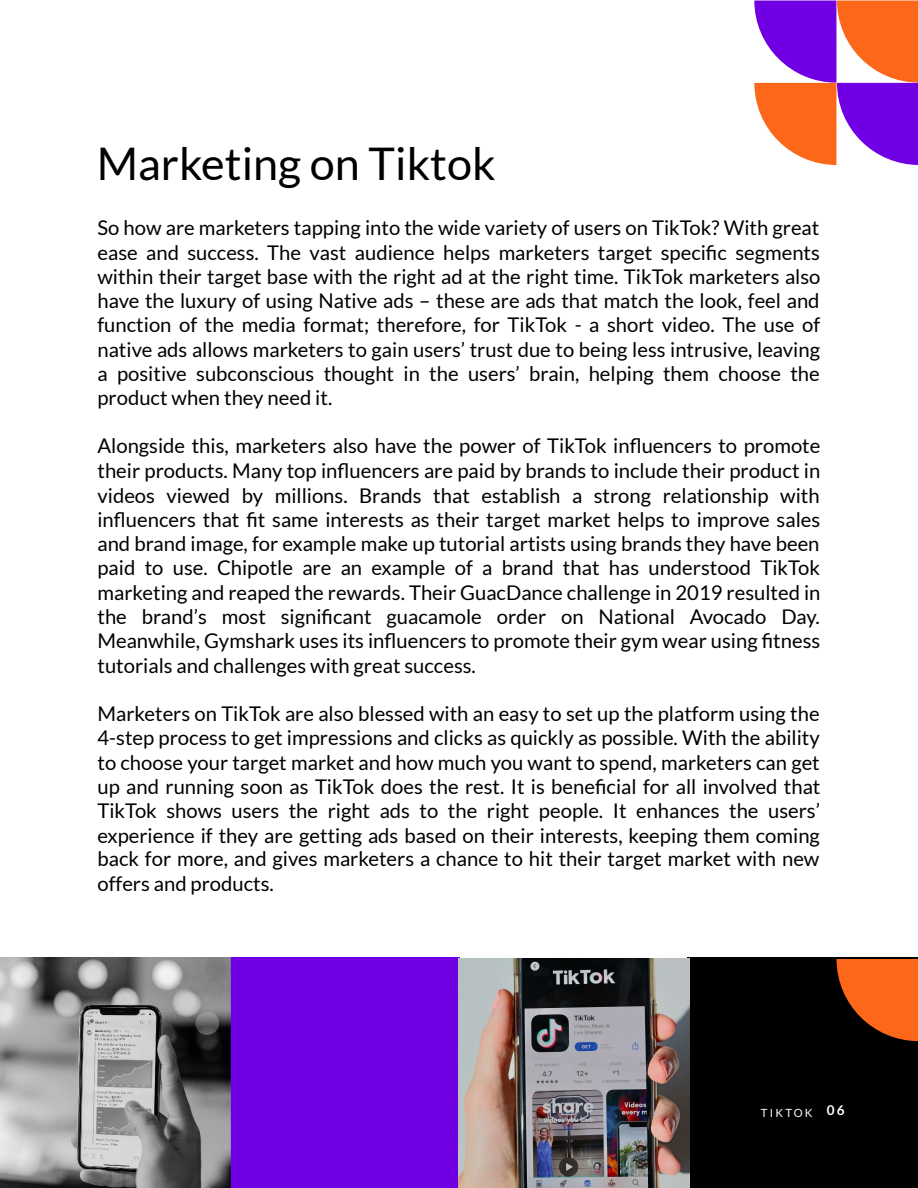
<style>
.page{position:relative;width:918px;height:1188px;background:#fff}
.page>*{position:absolute;margin:0;border:0;box-sizing:border-box;transform-origin:0 0}
.t1{font:45px "Lato";color:#000}
.t2{font:20.25px/24.3px "Lato";color:#000;text-align:justify}
.t3{font:11.25px "Lato";letter-spacing:.2em;color:#fff}
.s1{font-weight:700;font-size:13.5px}
</style>
<div class="page">
<div style="left:229px;top:957px;width:231px;height:231px;background:#7000e3"></div>
<div style="left:688px;top:957px;width:230px;height:231px;background:#000"></div>
<img style="left:0;top:957px;width:231px;height:231px">
<img style="left:459px;top:959px;width:230px;height:229px">
<svg style="left:837px;top:959px;width:81px;height:82px"></svg>
<svg style="left:754px;top:1px;width:164px;height:164px"></svg>
<h1 class="t1" style="left:97px;top:136px;width:400px">Marketing on Tiktok</h1>
<p class="t2" style="left:97px;top:215px;width:725px">So how are marketers tapping into the wide variety of users on TikTok? With great ease and success. The vast audience helps marketers target specific segments within their target base with the right ad at the right time. TikTok marketers also have the luxury of using Native ads – these are ads that match the look, feel and function of the media format; therefore, for TikTok - a short video. The use of native ads allows marketers to gain users’ trust due to being less intrusive, leaving a positive subconscious thought in the users’ brain, helping them choose the product when they need it.</p>
<p class="t2" style="left:97px;top:433px;width:725px">Alongside this, marketers also have the power of TikTok infl uencers to promote their products. Many top infl uencers are paid by brands to include their product in videos viewed by millions. Brands that establish a strong relationship with infl uencers that fit same interests as their target market helps to improve sales and brand image, for example make up tutorial artists using brands they have been paid to use. Chipotle are an example of a brand that has understood TikTok marketing and reaped the rewards. Their GuacDance challenge in 2019 resulted in the brand’s most significant guacamole order on National Avocado Day.<br>Meanwhile, Gymshark uses its infl uencers to promote their gym wear using fitness tutorials and challenges with great success.</p>
<p class="t2" style="left:97px;top:701px;width:725px">Marketers on TikTok are also blessed with an easy to set up the platform using the 4-step process to get impressions and clicks as quickly as possible. With the ability to choose your target market and how much you want to spend, marketers can get up and running soon as TikTok does the rest. It is beneficial for all involved that TikTok shows users the right ads to the right people. It enhances the users’ experience if they are getting ads based on their interests, keeping them coming back for more, and gives marketers a chance to hit their target market with new offers and products.</p>
<p class="t3" style="left:761px;top:1106px;width:85px">TIKTOK <span class="s1">06</span></p>
</div>
